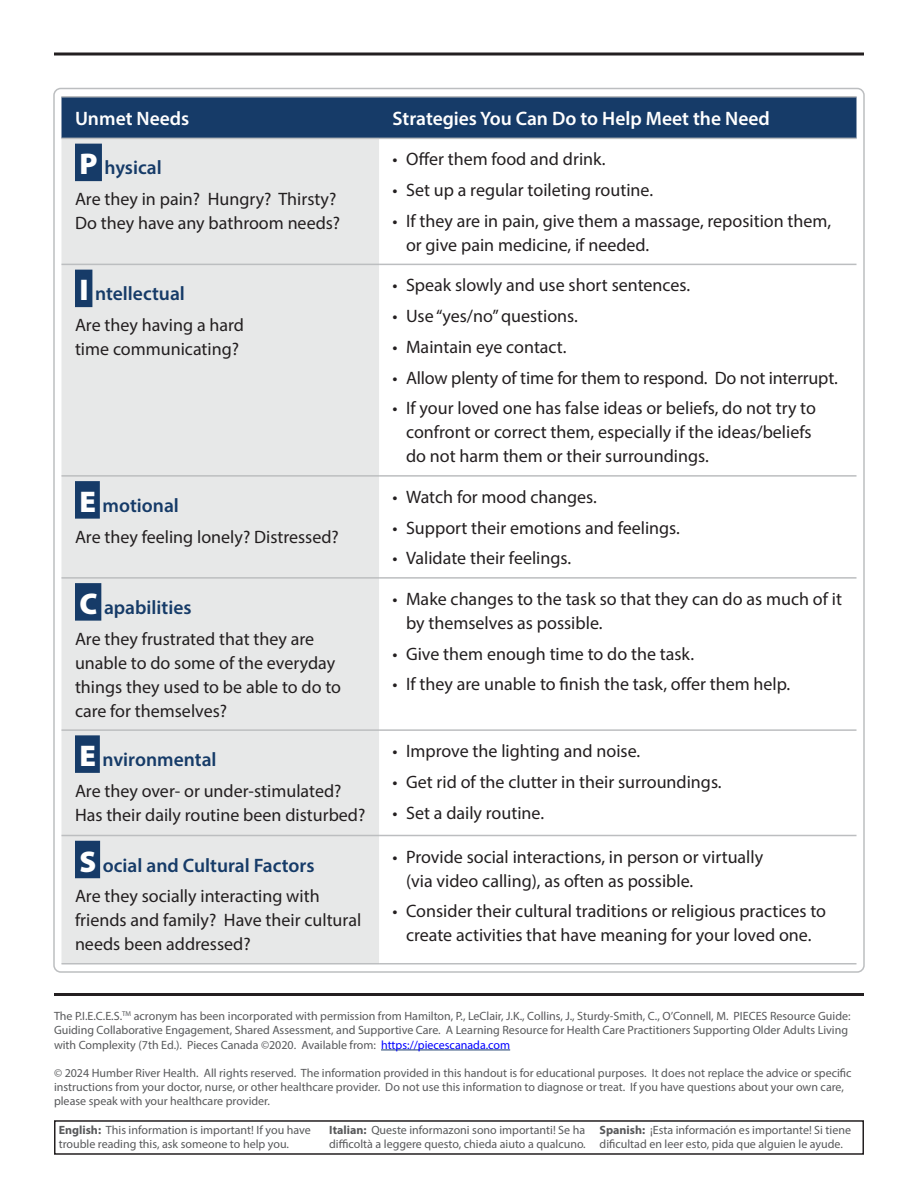
<style>
.page{position:relative;width:918px;height:1188px;background:#fff}
.page>*{position:absolute;margin:0;border:0;box-sizing:border-box;transform-origin:0 0}
.Body_Text{font:600 19.5px "Myriad Pro";color:#163b68}
.Body_Text-2{font:600 19.5px "Myriad Pro";color:#fff}
.Body_Text-3{font:18px/24px "Myriad Pro";color:#231f20}
.t1{font:12px/14.4px "Myriad Pro";color:#58595b}
.s1{font-weight:900;font-size:30px;color:#fff}
.s2{color:#00f}
.s3{font-weight:700}
</style>
<div class="page">
<svg style="left:54px;top:52px;width:810px;height:4px;background:#595657"></svg>
<svg style="left:54px;top:1120px;width:810px;height:35px"></svg>
<hr style="left:54px;top:993px;width:810px;height:3px;background:#231f20">
<hr style="left:381px;top:1050px;width:129px;height:1px;background:#163b68">
<div style="left:62px;top:98px;width:794px;height:40px;background:#163b68"></div>
<div style="left:62px;top:139px;width:317px;height:824px;background:#e7e8e8"></div>
<hr style="left:62px;top:96px;width:317px;height:2px;background:#bcbec0">
<hr style="left:379px;top:96px;width:477px;height:2px;background:#bcbec0">
<hr style="left:62px;top:138px;width:317px;height:1px;background:#bcbec0">
<hr style="left:379px;top:138px;width:477px;height:1px;background:#bcbec0">
<hr style="left:62px;top:264px;width:317px;height:1px;background:#bcbec0">
<hr style="left:379px;top:264px;width:477px;height:1px;background:#bcbec0">
<hr style="left:62px;top:475px;width:317px;height:2px;background:#bcbec0">
<hr style="left:379px;top:475px;width:477px;height:2px;background:#bcbec0">
<hr style="left:62px;top:577px;width:317px;height:2px;background:#bcbec0">
<hr style="left:379px;top:577px;width:477px;height:2px;background:#bcbec0">
<hr style="left:62px;top:729px;width:317px;height:2px;background:#bcbec0">
<hr style="left:379px;top:729px;width:477px;height:2px;background:#bcbec0">
<hr style="left:62px;top:835px;width:317px;height:1px;background:#bcbec0">
<hr style="left:379px;top:835px;width:477px;height:1px;background:#bcbec0">
<hr style="left:62px;top:963px;width:317px;height:1px;background:#bcbec0">
<hr style="left:379px;top:963px;width:477px;height:1px;background:#bcbec0">
<div style="left:75px;top:144px;width:27px;height:37px;background:#163b68"></div>
<div style="left:75px;top:270px;width:17px;height:37px;background:#163b68"></div>
<div style="left:75px;top:481px;width:25px;height:38px;background:#163b68"></div>
<div style="left:75px;top:583px;width:26px;height:38px;background:#163b68"></div>
<div style="left:75px;top:735px;width:25px;height:38px;background:#163b68"></div>
<div style="left:75px;top:841px;width:25px;height:37px;background:#163b68"></div>
<p class="Body_Text-2" style="left:75px;top:106px;width:116px">Unmet Needs</p>
<p class="Body_Text-2" style="left:393px;top:106px;width:379px">Strategies You Can Do to Help Meet the Need</p>
<p class="Body_Text" style="left:79px;top:155px;width:84px"><span class="s1">P</span> hysical</p>
<p class="Body_Text-3" style="left:75px;top:187px;width:267px">Are they in pain? Hungry? Thirsty?<br>Do they have any bathroom needs?</p>
<p class="Body_Text-3" style="left:393px;top:147px;width:215px">• Offer them food and drink.</p>
<p class="Body_Text-3" style="left:393px;top:178px;width:262px">• Set up a regular toileting routine.</p>
<p class="Body_Text-3" style="left:406px;top:209px;width:427px;text-indent:-14px">• If they are in pain, give them a massage, reposition them, or give pain medicine, if needed.</p>
<p class="Body_Text" style="left:79px;top:281px;width:107px"><span class="s1">I</span> ntellectual</p>
<p class="Body_Text-3" style="left:75px;top:313px;width:171px">Are they having a hard time communicating?</p>
<p class="Body_Text" style="left:79px;top:493px;width:101px"><span class="s1">E</span> motional</p>
<p class="Body_Text-3" style="left:75px;top:524px;width:265px">Are they feeling lonely? Distressed?</p>
<p class="Body_Text" style="left:79px;top:595px;width:114px"><span class="s1">C</span> apabilities</p>
<p class="Body_Text-3" style="left:75px;top:626px;width:268px">Are they frustrated that they are unable to do some of the everyday things they used to be able to do to care for themselves?</p>
<p class="Body_Text" style="left:79px;top:747px;width:139px"><span class="s1">E</span> nvironmental</p>
<p class="Body_Text-3" style="left:75px;top:779px;width:292px">Are they over- or under-stimulated?<br>Has their daily routine been disturbed?</p>
<p class="Body_Text" style="left:79px;top:853px;width:237px"><span class="s1">S</span> ocial and Cultural Factors</p>
<p class="Body_Text-3" style="left:75px;top:884px;width:288px">Are they socially interacting with friends and family? Have their cultural needs been addressed?</p>
<p class="Body_Text-3" style="left:393px;top:273px;width:299px">• Speak slowly and use short sentences.</p>
<p class="Body_Text-3" style="left:393px;top:304px;width:187px">• Use “yes/no” questions.</p>
<p class="Body_Text-3" style="left:393px;top:335px;width:176px">• Maintain eye contact.</p>
<p class="Body_Text-3" style="left:393px;top:365px;width:447px">• Allow plenty of time for them to respond. Do not interrupt.</p>
<p class="Body_Text-3" style="left:406px;top:396px;width:411px;text-indent:-14px">• If your loved one has false ideas or beliefs, do not try to confront or correct them, especially if the ideas/beliefs do not harm them or their surroundings.</p>
<p class="Body_Text-3" style="left:393px;top:485px;width:206px">• Watch for mood changes.</p>
<p class="Body_Text-3" style="left:393px;top:515px;width:289px">• Support their emotions and feelings.</p>
<p class="Body_Text-3" style="left:393px;top:546px;width:180px">• Validate their feelings.</p>
<p class="Body_Text-3" style="left:406px;top:587px;width:437px;text-indent:-14px">• Make changes to the task so that they can do as much of it by themselves as possible.</p>
<p class="Body_Text-3" style="left:393px;top:641px;width:303px">• Give them enough time to do the task.</p>
<p class="Body_Text-3" style="left:393px;top:672px;width:399px">• If they are unable to finish the task, offer them help.</p>
<p class="Body_Text-3" style="left:393px;top:739px;width:249px">• Improve the lighting and noise.</p>
<p class="Body_Text-3" style="left:393px;top:770px;width:331px">• Get rid of the clutter in their surroundings.</p>
<p class="Body_Text-3" style="left:393px;top:800px;width:153px">• Set a daily routine.</p>
<p class="Body_Text-3" style="left:406px;top:844px;width:359px;text-indent:-14px">• Provide social interactions, in person or virtually (via video calling), as often as possible.</p>
<p class="Body_Text-3" style="left:393px;top:899px;width:435px;text-align:center">• Consider their cultural traditions or religious practices to create activities that have meaning for your loved one.</p>
<p class="t1" style="left:54px;top:1009px;width:798px">The P.I.E.C.E.S.<sup>TM</sup> acronym has been incorporated with permission from Hamilton, P., LeClair, J.K., Collins, J., Sturdy-Smith, C., O’Connell, M. PIECES Resource Guide:<br>Guiding Collaborative Engagement, Shared Assessment, and Supportive Care. A Learning Resource for Health Care Practitioners Supporting Older Adults Living with Complexity (7th Ed.). Pieces Canada ©2020. Available from: <span class="s2">https://piecescanada.com</span></p>
<p class="t1" style="left:54px;top:1065px;width:799px">© 2024 Humber River Health. All rights reserved. The information provided in this handout is for educational purposes. It does not replace the advice or specific instructions from your doctor, nurse, or other healthcare provider. Do not use this information to diagnose or treat. If you have questions about your own care, please speak with your healthcare provider.</p>
<p class="t1" style="left:59px;top:1123px;width:254px"><span class="s3">English:</span> This information is important! If you have trouble reading this, ask someone to help you.</p>
<p class="t1" style="left:329px;top:1123px;width:258px"><span class="s3">Italian:</span> Queste informazoni sono importanti! Se ha difficoltà a leggere questo, chieda aiuto a qualcuno.</p>
<p class="t1" style="left:600px;top:1123px;width:253px"><span class="s3">Spanish:</span> ¡Esta información es importante! Si tiene dificultad en leer esto, pida que alguien le ayude.</p>
</div>
